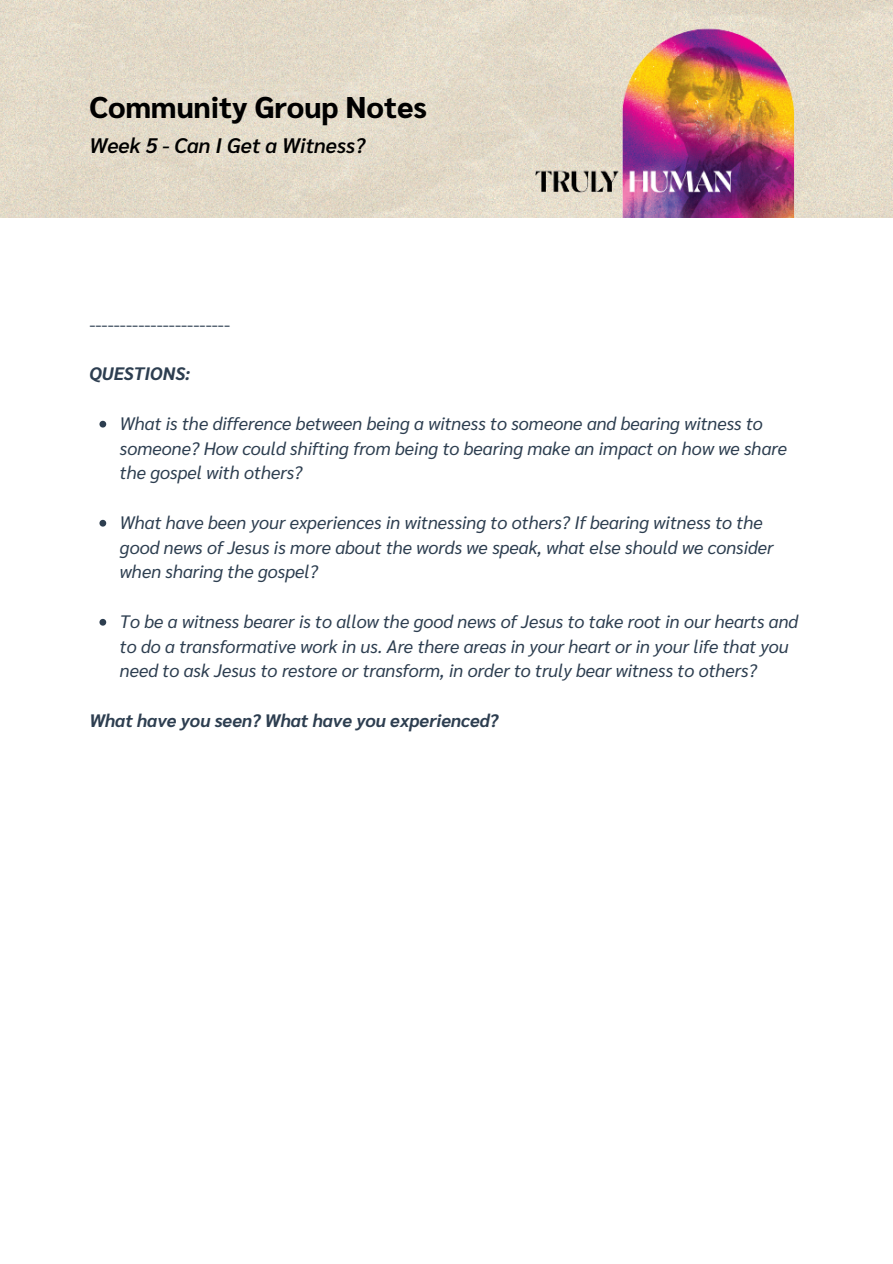
<style>
.page{position:relative;width:893px;height:1264px;background:#fff}
.page>*{position:absolute;margin:0;border:0;box-sizing:border-box;transform-origin:0 0}
.t1{font:800 30px "Sarabun";color:#000}
.t2{font:italic 600 21px "Sarabun";color:#000}
.t3{font:italic 18px/24.8px "Sarabun";color:#2d3e50}
.t4{font:italic 700 18px "Sarabun";color:#2d3e50}
.t5{font:18px "Sarabun";color:#2d3e50}
</style>
<div class="page">
<img style="left:0;top:0;width:892px;height:217px">
<svg style="left:99px;top:421px;width:7px;height:6px"></svg>
<svg style="left:99px;top:520px;width:7px;height:6px"></svg>
<svg style="left:99px;top:619px;width:7px;height:6px"></svg>
<p class="t1" style="left:89px;top:86px;width:339px">Community Group Notes</p>
<h1 class="t2" style="left:89px;top:131px;width:277px">Week 5 - Can I Get a Witness?</h1>
<h2 class="t5" style="left:89px;top:311px;width:142px">-----------------------</h2>
<p class="t4" style="left:89px;top:361px;width:103px">QUESTIONS:</p>
<h3 class="t3" style="left:120px;top:410px;width:668px">What is the difference between being a witness to someone and bearing witness to someone? How could shifting from being to bearing make an impact on how we share the gospel with others?</h3>
<p class="t3" style="left:120px;top:509px;width:655px">What have been your experiences in witnessing to others? If bearing witness to the good news of Jesus is more about the words we speak, what else should we consider when sharing the gospel?</p>
<p class="t3" style="left:120px;top:608px;width:679px">To be a witness bearer is to allow the good news of Jesus to take root in our hearts and to do a transformative work in us. Are there areas in your heart or in your life that you need to ask Jesus to restore or transform, in order to truly bear witness to others?</p>
<p class="t4" style="left:89px;top:707px;width:410px">What have you seen? What have you experienced?</p>
</div>
